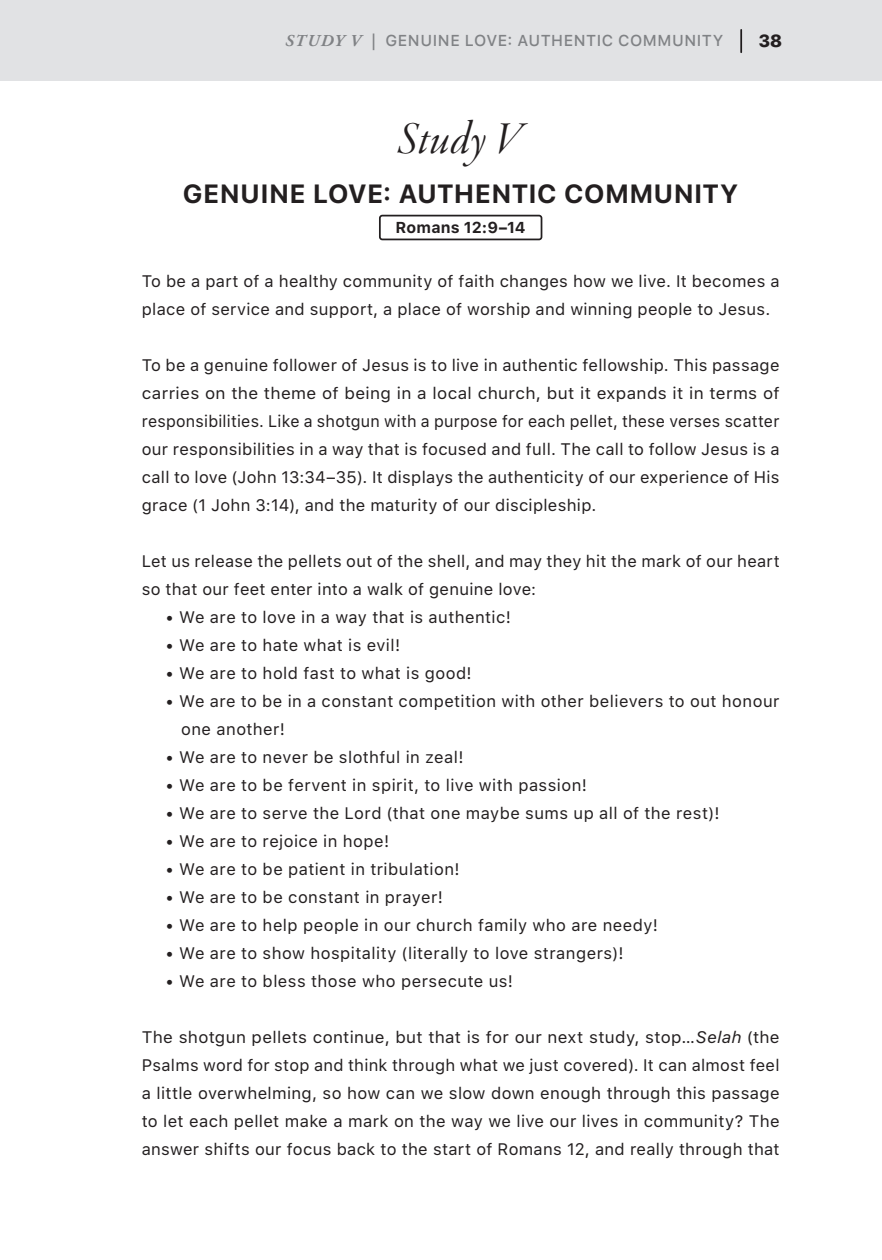
<style>
.page{position:relative;width:882px;height:1260px;background:#fff}
.page>*{position:absolute;margin:0;border:0;box-sizing:border-box;transform-origin:0 0}
.t1{font:48.3px "Garamond Premr Pro It Disp";letter-spacing:.02em;color:#231f20}
.t2{font:700 26.25px "SFUI Display";letter-spacing:.06em;color:#231f20}
.t3{font:800 17.5px "SFUI Display";color:#231f20}
.t4{font:16.62px/28px "SFUI Text";letter-spacing:.02em;color:#231f20}
.t5{font:500 15.75px "SFUI Text";letter-spacing:.035em;color:#808285}
.t6{font:700 15.75px "SFUI Text";letter-spacing:.01em;color:#231f20}
.s1{font-family:"Adobe Garamond Pro";font-weight:700;font-style:italic;font-size:16.62px}
.s2{font-style:italic}
</style>
<div class="page">
<div style="left:0;top:0;width:882px;height:81px;background:#e1e2e4"></div>
<hr style="left:740px;top:30px;width:2px;height:22px;background:#231f20">
<div style="left:379px;top:215px;width:163px;height:25px;border:2px solid #231f20;border-radius:3px"></div>
<p class="t5" style="left:285px;top:29px;width:440px"><span class="s1">Study V |</span> GENUINE LOVE: AUTHENTIC COMMUNITY</p>
<p class="t3" style="left:759px;top:31px;width:25px">38</p>
<h1 class="t1" style="left:398px;top:113px;width:125px">Study V</h1>
<h2 class="t2" style="left:183px;top:178px;width:556px">GENUINE LOVE: AUTHENTIC COMMUNITY</h2>
<p class="t6" style="left:396px;top:216px;width:132px">Romans 12:9–14</p>
<p class="t4" style="left:142px;top:268px;width:639px">To be a part of a healthy community of faith changes how we live. It becomes a place of service and support, a place of worship and winning people to Jesus.</p>
<p class="t4" style="left:142px;top:352px;width:639px;text-align:justify">To be a genuine follower of Jesus is to live in authentic fellowship. This passage carries on the theme of being in a local church, but it expands it in terms of responsibilities. Like a shotgun with a purpose for each pellet, these verses scatter our responsibilities in a way that is focused and full. The call to follow Jesus is a call to love (John 13:34–35). It displays the authenticity of our experience of His grace (1 John 3:14), and the maturity of our discipleship.</p>
<p class="t4" style="left:142px;top:548px;width:639px">Let us release the pellets out of the shell, and may they hit the mark of our heart so that our feet enter into a walk of genuine love:</p>
<p class="t4" style="left:165px;top:604px;width:347px">• We are to love in a way that is authentic!</p>
<p class="t4" style="left:165px;top:632px;width:236px">• We are to hate what is evil!</p>
<p class="t4" style="left:165px;top:660px;width:308px">• We are to hold fast to what is good!</p>
<p class="t4" style="left:181px;top:688px;width:600px;text-indent:-16px">• We are to be in a constant competition with other believers to out honour one another!</p>
<p class="t4" style="left:165px;top:744px;width:300px">• We are to never be slothful in zeal!</p>
<p class="t4" style="left:165px;top:772px;width:423px">• We are to be fervent in spirit, to live with passion!</p>
<p class="t4" style="left:165px;top:800px;width:556px">• We are to serve the Lord (that one maybe sums up all of the rest)!</p>
<p class="t4" style="left:165px;top:828px;width:225px">• We are to rejoice in hope!</p>
<p class="t4" style="left:165px;top:856px;width:296px">• We are to be patient in tribulation!</p>
<p class="t4" style="left:165px;top:884px;width:279px">• We are to be constant in prayer!</p>
<p class="t4" style="left:165px;top:912px;width:494px">• We are to help people in our church family who are needy!</p>
<p class="t4" style="left:165px;top:940px;width:460px">• We are to show hospitality (literally to love strangers)!</p>
<p class="t4" style="left:165px;top:968px;width:349px">• We are to bless those who persecute us!</p>
<p class="t4" style="left:142px;top:1024px;width:639px;text-align:justify">The shotgun pellets continue, but that is for our next study, stop…<span class="s2">Selah</span> (the Psalms word for stop and think through what we just covered). It can almost feel a little overwhelming, so how can we slow down enough through this passage to let each pellet make a mark on the way we live our lives in community? The answer shifts our focus back to the start of Romans 12, and really through that</p>
</div>
